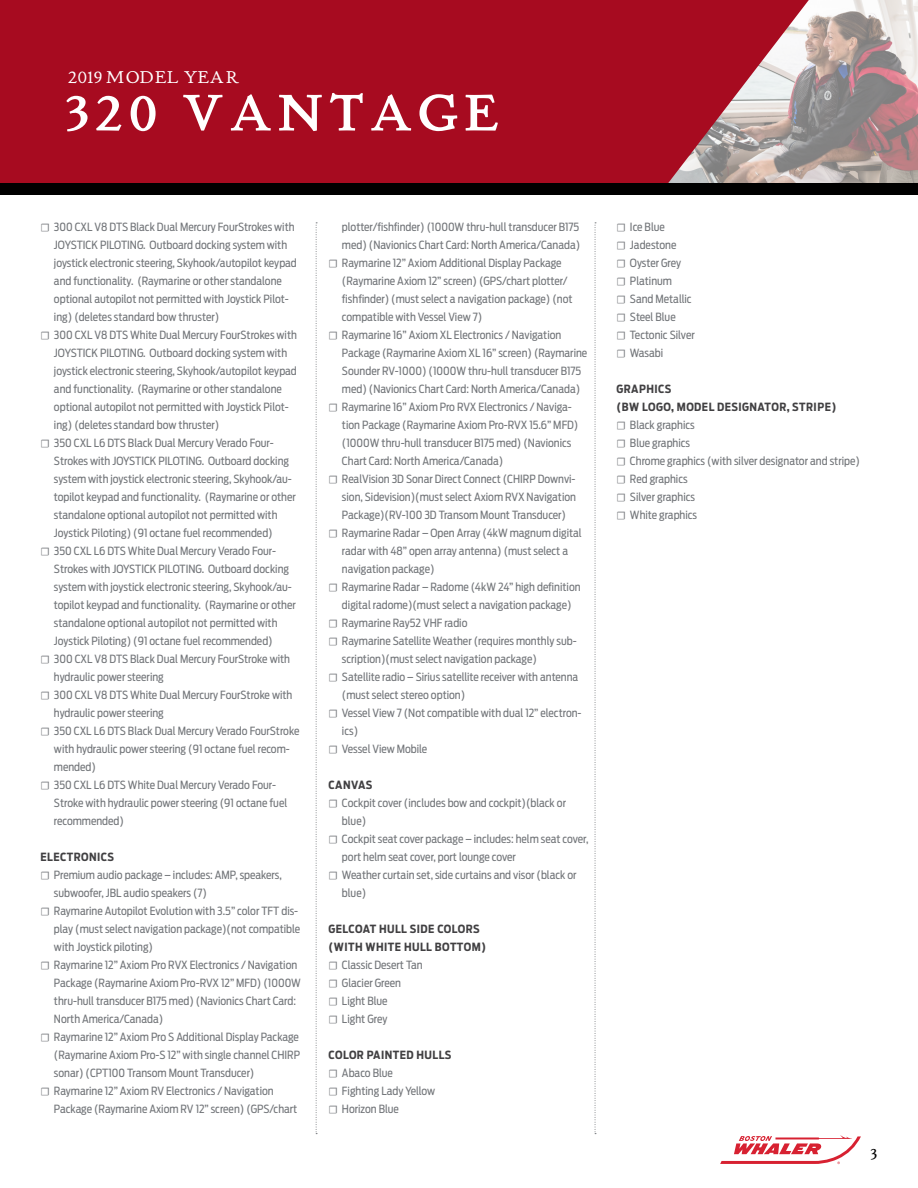
<style>
.page{position:relative;width:918px;height:1188px;background:#fff}
.page>*{position:absolute;margin:0;border:0;box-sizing:border-box;transform-origin:0 0}
.t1{font:700 54px "Stickley Text Pro Next";letter-spacing:.1em;color:#fff}
.t2{font:18px "Stickley Text Pro Next";letter-spacing:.02em;color:#fff}
.t3{font:18px "Stickley Text Pro Next";color:#000}
.t4{font:11.25px/18px "Antenna Cond";color:#73767a}
.t5{font:700 11.25px "Antenna Cond";letter-spacing:.04em;color:#414042}
.s1{font-family:"Minion Pro"}
.s2{font-weight:700;color:#414042}
</style>
<div class="page">
<img style="left:819px;top:0;width:99px;height:183px">
<svg style="left:720px;top:1135px;width:141px;height:29px"></svg>
<svg style="left:0;top:0;width:819px;height:183px;background:#a91c2f"></svg>
<div style="left:0;top:183px;width:918px;height:12px;background:#000"></div>
<svg style="left:595px;top:222px;width:1px;height:912px"></svg>
<svg style="left:316px;top:222px;width:1px;height:912px"></svg>
<h2 class="t2" style="left:68px;top:65px;width:173px">2019 MODEL YEAR</h2>
<h1 class="t1" style="left:65px;top:82px;width:436px">320 VANTAGE</h1>
<p class="t4" style="left:40px;top:218px;width:256px"><span class="s1">☐</span> 300 CXL V8 DTS Black Dual Mercury FourStrokes with</p>
<p class="t4" style="left:54px;top:236px;width:235px">JOYSTICK PILOTING. Outboard docking system with</p>
<p class="t4" style="left:54px;top:254px;width:244px">joystick electronic steering, Skyhook/autopilot keypad</p>
<p class="t4" style="left:54px;top:272px;width:229px">and functionality. (Raymarine or other standalone</p>
<p class="t4" style="left:54px;top:290px;width:236px">optional autopilot not permitted with Joystick Pilot-</p>
<p class="t4" style="left:54px;top:308px;width:167px">ing) (deletes standard bow thruster)</p>
<p class="t4" style="left:40px;top:326px;width:258px"><span class="s1">☐</span> 300 CXL V8 DTS White Dual Mercury FourStrokes with</p>
<p class="t4" style="left:54px;top:344px;width:235px">JOYSTICK PILOTING. Outboard docking system with</p>
<p class="t4" style="left:54px;top:362px;width:244px">joystick electronic steering, Skyhook/autopilot keypad</p>
<p class="t4" style="left:54px;top:380px;width:229px">and functionality. (Raymarine or other standalone</p>
<p class="t4" style="left:54px;top:398px;width:236px">optional autopilot not permitted with Joystick Pilot-</p>
<p class="t4" style="left:54px;top:416px;width:167px">ing) (deletes standard bow thruster)</p>
<p class="t4" style="left:40px;top:434px;width:235px"><span class="s1">☐</span> 350 CXL L6 DTS Black Dual Mercury Verado Four-</p>
<p class="t4" style="left:54px;top:452px;width:237px">Strokes with JOYSTICK PILOTING. Outboard docking</p>
<p class="t4" style="left:54px;top:470px;width:239px">system with joystick electronic steering, Skyhook/au-</p>
<p class="t4" style="left:54px;top:488px;width:243px">topilot keypad and functionality. (Raymarine or other</p>
<p class="t4" style="left:54px;top:506px;width:225px">standalone optional autopilot not permitted with</p>
<p class="t4" style="left:54px;top:524px;width:220px">Joystick Piloting) (91 octane fuel recommended)</p>
<p class="t4" style="left:40px;top:542px;width:237px"><span class="s1">☐</span> 350 CXL L6 DTS White Dual Mercury Verado Four-</p>
<p class="t4" style="left:54px;top:560px;width:237px">Strokes with JOYSTICK PILOTING. Outboard docking</p>
<p class="t4" style="left:54px;top:578px;width:239px">system with joystick electronic steering, Skyhook/au-</p>
<p class="t4" style="left:54px;top:596px;width:243px">topilot keypad and functionality. (Raymarine or other</p>
<p class="t4" style="left:54px;top:614px;width:225px">standalone optional autopilot not permitted with</p>
<p class="t4" style="left:54px;top:632px;width:220px">Joystick Piloting) (91 octane fuel recommended)</p>
<p class="t4" style="left:40px;top:650px;width:251px"><span class="s1">☐</span> 300 CXL V8 DTS Black Dual Mercury FourStroke with</p>
<p class="t4" style="left:54px;top:668px;width:111px">hydraulic power steering</p>
<p class="t4" style="left:40px;top:686px;width:253px"><span class="s1">☐</span> 300 CXL V8 DTS White Dual Mercury FourStroke with</p>
<p class="t4" style="left:54px;top:704px;width:111px">hydraulic power steering</p>
<p class="t4" style="left:40px;top:722px;width:260px"><span class="s1">☐</span> 350 CXL L6 DTS Black Dual Mercury Verado FourStroke</p>
<p class="t4" style="left:54px;top:740px;width:237px">with hydraulic power steering (91 octane fuel recom-</p>
<p class="t4" style="left:54px;top:758px;width:44px">mended)</p>
<p class="t4" style="left:40px;top:776px;width:237px"><span class="s1">☐</span> 350 CXL L6 DTS White Dual Mercury Verado Four-</p>
<p class="t4" style="left:54px;top:794px;width:235px">Stroke with hydraulic power steering (91 octane fuel</p>
<p class="t4" style="left:54px;top:812px;width:72px">recommended)</p>
<p class="t5" style="left:40px;top:851px;width:75px">ELECTRONICS</p>
<p class="t4" style="left:40px;top:866px;width:243px"><span class="s1">☐</span> Premium audio package – includes: AMP, speakers,</p>
<p class="t4" style="left:54px;top:884px;width:155px">subwoofer, JBL audio speakers (7)</p>
<p class="t4" style="left:40px;top:902px;width:259px"><span class="s1">☐</span> Raymarine Autopilot Evolution with 3.5” color TFT dis-</p>
<p class="t4" style="left:54px;top:920px;width:248px">play (must select navigation package)(not compatible</p>
<p class="t4" style="left:54px;top:938px;width:101px">with Joystick piloting)</p>
<p class="t4" style="left:40px;top:956px;width:258px"><span class="s1">☐</span> Raymarine 12” Axiom Pro RVX Electronics / Navigation</p>
<p class="t4" style="left:54px;top:974px;width:249px">Package (Raymarine Axiom Pro-RVX 12” MFD) (1000W</p>
<p class="t4" style="left:54px;top:992px;width:244px">thru-hull transducer B175 med) (Navionics Chart Card:</p>
<p class="t4" style="left:54px;top:1010px;width:111px">North America/Canada)</p>
<p class="t4" style="left:40px;top:1028px;width:260px"><span class="s1">☐</span> Raymarine 12” Axiom Pro S Additional Display Package</p>
<p class="t4" style="left:54px;top:1046px;width:248px">(Raymarine Axiom Pro-S 12” with single channel CHIRP</p>
<p class="t4" style="left:54px;top:1064px;width:202px">sonar) (CPT100 Transom Mount Transducer)</p>
<p class="t4" style="left:40px;top:1082px;width:235px"><span class="s1">☐</span> Raymarine 12” Axiom RV Electronics / Navigation</p>
<p class="t4" style="left:54px;top:1100px;width:245px">Package (Raymarine Axiom RV 12” screen) (GPS/chart</p>
<p class="t4" style="left:342px;top:218px;width:239px">plotter/fishfinder) (1000W thru-hull transducer B175</p>
<p class="t4" style="left:342px;top:236px;width:240px">med) (Navionics Chart Card: North America/Canada)</p>
<p class="t4" style="left:328px;top:254px;width:235px"><span class="s1">☐</span> Raymarine 12” Axiom Additional Display Package</p>
<p class="t4" style="left:342px;top:272px;width:227px">(Raymarine Axiom 12” screen) (GPS/chart plotter/</p>
<p class="t4" style="left:342px;top:290px;width:232px">fishfinder) (must select a navigation package) (not</p>
<p class="t4" style="left:342px;top:308px;width:142px">compatible with Vessel View 7)</p>
<p class="t4" style="left:328px;top:326px;width:234px"><span class="s1">☐</span> Raymarine 16” Axiom XL Electronics / Navigation</p>
<p class="t4" style="left:342px;top:344px;width:247px">Package (Raymarine Axiom XL 16” screen) (Raymarine</p>
<p class="t4" style="left:342px;top:362px;width:241px">Sounder RV-1000) (1000W thru-hull transducer B175</p>
<p class="t4" style="left:342px;top:380px;width:240px">med) (Navionics Chart Card: North America/Canada)</p>
<p class="t4" style="left:328px;top:398px;width:245px"><span class="s1">☐</span> Raymarine 16” Axiom Pro RVX Electronics / Naviga-</p>
<p class="t4" style="left:342px;top:416px;width:238px">tion Package (Raymarine Axiom Pro-RVX 15.6” MFD)</p>
<p class="t4" style="left:342px;top:434px;width:231px">(1000W thru-hull transducer B175 med) (Navionics</p>
<p class="t4" style="left:342px;top:452px;width:163px">Chart Card: North America/Canada)</p>
<p class="t4" style="left:328px;top:470px;width:249px"><span class="s1">☐</span> RealVision 3D Sonar Direct Connect (CHIRP Downvi-</p>
<p class="t4" style="left:342px;top:488px;width:236px">sion, Sidevision)(must select Axiom RVX Navigation</p>
<p class="t4" style="left:342px;top:506px;width:226px">Package)(RV-100 3D Transom Mount Transducer)</p>
<p class="t4" style="left:328px;top:524px;width:255px"><span class="s1">☐</span> Raymarine Radar – Open Array (4kW magnum digital</p>
<p class="t4" style="left:342px;top:542px;width:228px">radar with 48” open array antenna) (must select a</p>
<p class="t4" style="left:342px;top:560px;width:94px">navigation package)</p>
<p class="t4" style="left:328px;top:578px;width:254px"><span class="s1">☐</span> Raymarine Radar – Radome (4kW 24” high definition</p>
<p class="t4" style="left:342px;top:596px;width:231px">digital radome)(must select a navigation package)</p>
<p class="t4" style="left:328px;top:614px;width:140px"><span class="s1">☐</span> Raymarine Ray52 VHF radio</p>
<p class="t4" style="left:328px;top:632px;width:250px"><span class="s1">☐</span> Raymarine Satellite Weather (requires monthly sub-</p>
<p class="t4" style="left:342px;top:650px;width:196px">scription)(must select navigation package)</p>
<p class="t4" style="left:328px;top:668px;width:251px"><span class="s1">☐</span> Satellite radio – Sirius satellite receiver with antenna</p>
<p class="t4" style="left:342px;top:686px;width:125px">(must select stereo option)</p>
<p class="t4" style="left:328px;top:704px;width:255px"><span class="s1">☐</span> Vessel View 7 (Not compatible with dual 12” electron-</p>
<p class="t4" style="left:342px;top:722px;width:18px">ics)</p>
<p class="t4" style="left:328px;top:740px;width:100px"><span class="s1">☐</span> Vessel View Mobile</p>
<p class="t5" style="left:328px;top:779px;width:45px">CANVAS</p>
<p class="t4" style="left:328px;top:794px;width:239px"><span class="s1">☐</span> Cockpit cover (includes bow and cockpit)(black or</p>
<p class="t4" style="left:342px;top:812px;width:26px">blue)</p>
<p class="t4" style="left:328px;top:830px;width:261px"><span class="s1">☐</span> Cockpit seat cover package – includes: helm seat cover,</p>
<p class="t4" style="left:342px;top:848px;width:175px">port helm seat cover, port lounge cover</p>
<p class="t4" style="left:328px;top:866px;width:250px"><span class="s1">☐</span> Weather curtain set, side curtains and visor (black or</p>
<p class="t4" style="left:342px;top:884px;width:26px">blue)</p>
<p class="t4" style="left:328px;top:920px;width:159px"><span class="s2">GELCOAT HULL SIDE COLORS (WITH WHITE HULL BOTTOM) </span><span class="s1">☐</span> Classic Desert Tan<br><span class="s1">☐</span> Glacier Green<br><span class="s1">☐</span> Light Blue<br><span class="s1">☐</span> Light Grey</p>
<p class="t4" style="left:328px;top:1046px;width:124px"><span class="s2">COLOR PAINTED HULLS </span><span class="s1">☐</span> Abaco Blue<br><span class="s1">☐</span> Fighting Lady Yellow<br><span class="s1">☐</span> Horizon Blue</p>
<p class="t4" style="left:616px;top:218px;width:80px"><span class="s1">☐</span> Ice Blue<br><span class="s1">☐</span> Jadestone<br><span class="s1">☐</span> Oyster Grey<br><span class="s1">☐</span> Platinum<br><span class="s1">☐</span> Sand Metallic <span class="s1">☐</span> Steel Blue<br><span class="s1">☐</span> Tectonic Silver <span class="s1">☐</span> Wasabi</p>
<p class="t4" style="left:616px;top:380px;width:245px"><span class="s2">GRAPHICS<br>(BW LOGO, MODEL DESIGNATOR, STRIPE)<br></span><span class="s1">☐</span> Black graphics<br><span class="s1">☐</span> Blue graphics<br><span class="s1">☐</span> Chrome graphics (with silver designator and stripe) <span class="s1">☐</span> Red graphics<br><span class="s1">☐</span> Silver graphics<br><span class="s1">☐</span> White graphics</p>
<h2 class="t3" style="left:870px;top:1138px;width:9px">3</h2>
</div>
